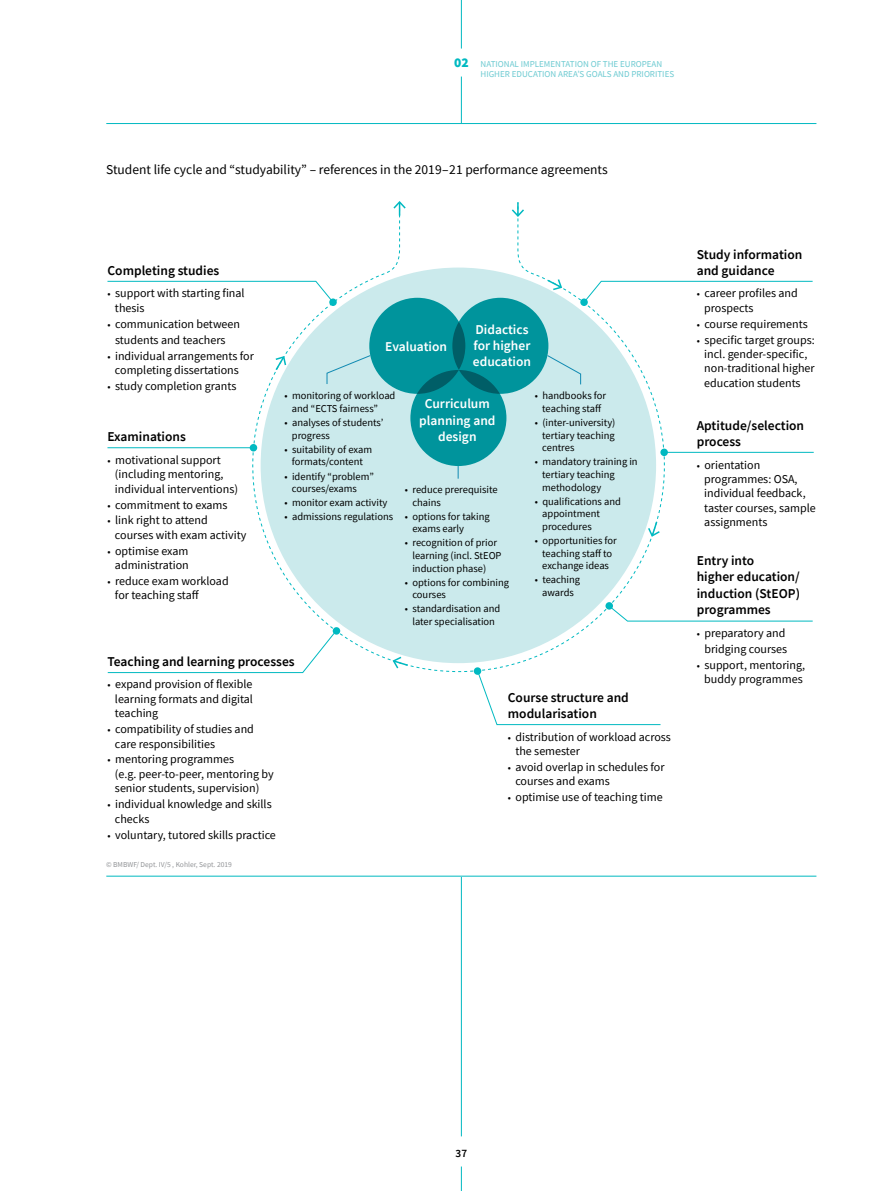
<style>
.page{position:relative;width:893px;height:1191px;background:#fff}
.page>*{position:absolute;margin:0;border:0;box-sizing:border-box;transform-origin:0 0}
.t1{font:600 13.5px/16.2px "Source Sans Pro";color:#000}
.t2{font:13.5px "Source Sans Pro";color:#000}
.t3{font:600 13.5px/16.2px "Source Sans Pro";color:#fff;text-align:center}
.t4{font:12px/14.4px "Source Sans Pro";color:#000}
.t5{font:600 11.25px "Source Sans Pro";color:#000}
.t6{font:10.5px/12.6px "Source Sans Pro";color:#000}
.t7{font:9px/10.2px "Source Sans Pro";color:#6ccad1}
.t8{font:7.5px "Source Sans Pro";color:#939598}
.s1{font-weight:900;font-size:13.5px;color:#00b9c1}
.s2{font-size:10.5px}
</style>
<div class="page">
<hr style="left:461px;top:0;width:1px;height:49px;background:#00b9c1">
<hr style="left:461px;top:77px;width:1px;height:1059px;background:#00b9c1">
<svg style="left:461px;top:1166px;width:1px;height:25px"></svg>
<div style="left:1px;top:123px;width:891px;height:753px;background:#fff"></div>
<hr style="left:106px;top:123px;width:710px;height:1px;background:#00b9c1">
<hr style="left:106px;top:876px;width:710px;height:1px;background:#00b9c1">
<svg style="left:249px;top:210px;width:416px;height:463px"></svg>
<div style="left:410px;top:370px;width:96px;height:96px;background:#00949c;border-radius:50%"></div>
<svg style="left:369px;top:298px;width:96px;height:96px;fill:#00949c"></svg>
<div style="left:250px;top:444px;width:7px;height:7px;background:#00b9c1;border-radius:50%"></div>
<div style="left:333px;top:627px;width:7px;height:7px;background:#00b9c1;border-radius:50%"></div>
<div style="left:474px;top:667px;width:7px;height:8px;background:#00b9c1;border-radius:50%"></div>
<div style="left:660px;top:448px;width:8px;height:8px;background:#00b9c1;border-radius:50%"></div>
<div style="left:605px;top:602px;width:8px;height:7px;background:#00b9c1;border-radius:50%"></div>
<svg style="left:580px;top:298px;width:8px;height:8px"></svg>
<svg style="left:452px;top:298px;width:96px;height:96px;fill:#00949c"></svg>
<svg style="left:107px;top:281px;width:227px;height:22px"></svg>
<svg style="left:107px;top:633px;width:228px;height:40px"></svg>
<svg style="left:610px;top:606px;width:203px;height:15px"></svg>
<svg style="left:477px;top:671px;width:184px;height:54px"></svg>
<svg style="left:583px;top:281px;width:230px;height:22px"></svg>
<div style="left:329px;top:298px;width:8px;height:8px;background:#00b9c1;border-radius:50%"></div>
<hr style="left:107px;top:447px;width:147px;height:1px;background:#00b9c1">
<hr style="left:664px;top:452px;width:150px;height:1px;background:#00b9c1">
<svg style="left:512px;top:202px;width:12px;height:15px"></svg>
<svg style="left:393px;top:201px;width:13px;height:15px"></svg>
<svg style="left:546px;top:278px;width:17px;height:12px"></svg>
<svg style="left:648px;top:520px;width:12px;height:17px"></svg>
<svg style="left:392px;top:656px;width:17px;height:12px"></svg>
<svg style="left:274px;top:355px;width:12px;height:17px"></svg>
<svg style="left:547px;top:355px;width:34px;height:30px"></svg>
<svg style="left:327px;top:355px;width:44px;height:29px"></svg>
<svg style="left:458px;top:466px;width:1px;height:12px"></svg>
<p class="t7" style="left:480px;top:59px;width:195px;text-indent:-26px"><span class="s1">02</span> NATIONAL IMPLEMENTATION OF THE EUROPEAN<br>HIGHER EDUCATION AREA’S GOALS AND PRIORITIES</p>
<p class="t2" style="left:106px;top:161px;width:503px">Student life cycle and “studyability” – references in the 2019–21 performance agreements</p>
<p class="t1" style="left:107px;top:262px;width:113px">Completing studies</p>
<p class="t4" style="left:115px;top:286px;width:131px;text-indent:-7px"><span class="s2">•</span> support with starting final thesis</p>
<p class="t4" style="left:107px;top:316px;width:134px;line-height:15.9px;text-align:center"><span class="s2">•</span> communication between students and teachers</p>
<p class="t4" style="left:115px;top:348px;width:140px;text-indent:-7px"><span class="s2">•</span> individual arrangements for completing dissertations</p>
<p class="t4" style="left:107px;top:378px;width:130px"><span class="s2">•</span> study completion grants</p>
<p class="t1" style="left:107px;top:429px;width:80px">Examinations</p>
<p class="t4" style="left:115px;top:452px;width:125px;text-indent:-7px"><span class="s2">•</span> motivational support (including mentoring, individual interventions)</p>
<p class="t4" style="left:107px;top:497px;width:122px"><span class="s2">•</span> commitment to exams</p>
<p class="t4" style="left:115px;top:513px;width:133px;text-indent:-7px"><span class="s2">•</span> link right to attend courses with exam activity</p>
<p class="t4" style="left:107px;top:543px;width:83px;text-align:right"><span class="s2">•</span> optimise exam administration</p>
<p class="t4" style="left:115px;top:574px;width:115px;text-indent:-7px"><span class="s2">•</span> reduce exam workload for teaching staff</p>
<p class="t3" style="left:385px;top:338px;width:63px">Evaluation</p>
<p class="t3" style="left:473px;top:321px;width:60px;text-align:left">Didactics for higher education</p>
<p class="t6" style="left:292px;top:389px;width:105px;text-indent:-7px">• monitoring of workload and “ECTS fairness”</p>
<p class="t6" style="left:292px;top:416px;width:93px;text-indent:-7px">• analyses of students’ progress</p>
<p class="t6" style="left:284px;top:443px;width:89px;text-align:center">• suitability of exam formats/content</p>
<p class="t6" style="left:292px;top:470px;width:83px;text-indent:-7px">• identify “problem” courses/exams</p>
<p class="t6" style="left:284px;top:496px;width:105px">• monitor exam activity</p>
<p class="t6" style="left:284px;top:510px;width:110px">• admissions regulations</p>
<p class="t3" style="left:419px;top:395px;width:78px">Curriculum planning and design</p>
<p class="t6" style="left:412px;top:483px;width:87px;text-indent:-7px">• reduce prerequisite chains</p>
<p class="t6" style="left:412px;top:510px;width:79px;text-indent:-7px">• options for taking exams early</p>
<p class="t6" style="left:412px;top:536px;width:91px;text-indent:-7px">• recognition of prior learning (incl. StEOP induction phase)</p>
<p class="t6" style="left:412px;top:576px;width:98px;text-indent:-7px">• options for combining courses</p>
<p class="t6" style="left:405px;top:602px;width:97px;text-align:center">• standardisation and later specialisation</p>
<p class="t6" style="left:535px;top:389px;width:73px;text-align:center">• handbooks for teaching staff</p>
<p class="t6" style="left:542px;top:416px;width:75px;text-align:justify;text-indent:-7px">• (inter-university) tertiary teaching centres</p>
<p class="t6" style="left:542px;top:455px;width:97px;text-indent:-7px">• mandatory training in tertiary teaching methodology</p>
<p class="t6" style="left:542px;top:495px;width:80px;text-indent:-7px">• qualifications and appointment procedures</p>
<p class="t6" style="left:535px;top:534px;width:84px;text-align:center">• opportunities for teaching staff to exchange ideas</p>
<p class="t6" style="left:535px;top:573px;width:47px;text-align:center">• teaching awards</p>
<p class="t1" style="left:107px;top:653px;width:189px">Teaching and learning processes</p>
<p class="t4" style="left:115px;top:677px;width:140px;text-align:justify;text-indent:-7px"><span class="s2">•</span> expand provision of flexible learning formats and digital teaching</p>
<p class="t4" style="left:115px;top:722px;width:140px;text-indent:-7px"><span class="s2">•</span> compatibility of studies and care responsibilities</p>
<p class="t4" style="left:115px;top:752px;width:160px;text-indent:-7px"><span class="s2">•</span> mentoring programmes<br>(e.g. peer-to-peer, mentoring by senior students, supervision)</p>
<p class="t4" style="left:115px;top:797px;width:158px;text-indent:-7px"><span class="s2">•</span> individual knowledge and skills checks</p>
<p class="t4" style="left:107px;top:827px;width:170px"><span class="s2">•</span> voluntary, tutored skills practice</p>
<p class="t8" style="left:106px;top:860px;width:127px">© BMBWF/ Dept. IV/5 , Kohler, Sept. 2019</p>
<p class="t1" style="left:508px;top:689px;width:123px">Course structure and modularisation</p>
<p class="t4" style="left:515px;top:729px;width:157px;text-indent:-7px"><span class="s2">•</span> distribution of workload across the semester</p>
<p class="t4" style="left:515px;top:760px;width:151px;text-indent:-7px"><span class="s2">•</span> avoid overlap in schedules for courses and exams</p>
<p class="t4" style="left:508px;top:790px;width:156px"><span class="s2">•</span> optimise use of teaching time</p>
<p class="t1" style="left:697px;top:246px;width:107px">Study information and guidance</p>
<p class="t4" style="left:704px;top:286px;width:95px;text-indent:-7px"><span class="s2">•</span> career profiles and prospects</p>
<p class="t4" style="left:697px;top:316px;width:112px"><span class="s2">•</span> course requirements</p>
<p class="t4" style="left:704px;top:332px;width:112px;text-indent:-7px"><span class="s2">•</span> specific target groups: incl. gender-specific, non-traditional higher education students</p>
<p class="t1" style="left:697px;top:417px;width:109px">Aptitude/selection process</p>
<p class="t4" style="left:704px;top:457px;width:113px;text-indent:-7px"><span class="s2">•</span> orientation programmes: OSA, individual feedback, taster courses, sample assignments</p>
<p class="t1" style="left:697px;top:552px;width:105px">Entry into<br>higher education/ induction (StEOP) programmes</p>
<p class="t4" style="left:697px;top:625px;width:92px;line-height:15.9px;text-align:right"><span class="s2">•</span> preparatory and bridging courses</p>
<p class="t4" style="left:697px;top:657px;width:110px;text-align:center"><span class="s2">•</span> support, mentoring, buddy programmes</p>
<p class="t5" style="left:456px;top:1145px;width:13px">37</p>
</div>
